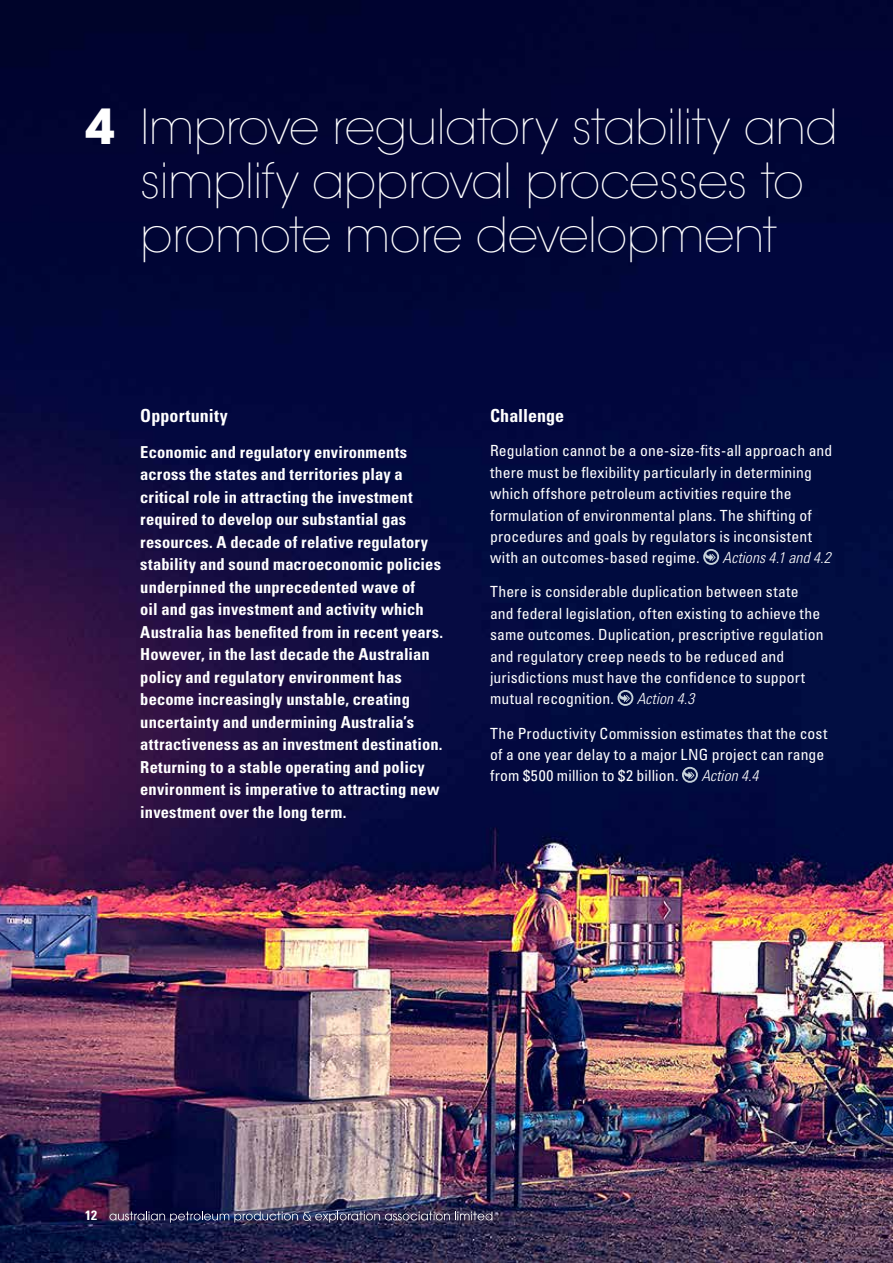
<style>
.page{position:relative;width:893px;height:1263px;background:#fff}
.page>*{position:absolute;margin:0;border:0;box-sizing:border-box;transform-origin:0 0}
.Head_2{font:200 48px/54px "Avant Garde";letter-spacing:-.01em;color:#fff;text-align:center}
.Intro_2_light{font:700 condensed 18px "Univers LT Std";letter-spacing:.005em;color:#fff}
.Opportunity_text_whi{font:700 condensed 16.5px/22.5px "Univers LT Std";letter-spacing:.005em;color:#fff}
.Body{font:condensed 15.3px/21.3px "Univers LT Std";letter-spacing:.005em;color:#fff}
.Body-2{font:italic 300 condensed 15.3px "Univers LT Std";color:#fff}
.t1{font:700 condensed 13.5px "Univers LT Std";color:#fff}
.s1{font-weight:700}
</style>
<div class="page">
<img style="left:0;top:0;width:893px;height:1263px">
<div style="left:703px;top:549px;width:16px;height:16px;border:2px solid #c6d2da;border-radius:50%"></div>
<svg style="left:705px;top:551px;width:11px;height:10px"></svg>
<div style="left:617px;top:690px;width:16px;height:16px;border:2px solid #c6d2da;border-radius:50%"></div>
<svg style="left:619px;top:692px;width:11px;height:10px"></svg>
<div style="left:682px;top:767px;width:16px;height:16px;border:2px solid #c6d2da;border-radius:50%"></div>
<svg style="left:684px;top:769px;width:10px;height:10px"></svg>
<img style="left:109px;top:1211px;width:383px;height:11px">
<p class="Head_2" style="left:85px;top:101px;width:755px"><span class="s1">4</span> Improve regulatory stability and simplify approval processes to promote more development</p>
<p class="Intro_2_light" style="left:140px;top:405px;width:89px">Opportunity</p>
<p class="Opportunity_text_whi" style="left:140px;top:440px;width:304px">Economic and regulatory environments across the states and territories play a critical role in attracting the investment required to develop our substantial gas resources. A decade of relative regulatory stability and sound macroeconomic policies underpinned the unprecedented wave of<br>oil and gas investment and activity which Australia has benefited from in recent years.<br>However, in the last decade the Australian policy and regulatory environment has become increasingly unstable, creating uncertainty and undermining Australia’s attractiveness as an investment destination.<br>Returning to a stable operating and policy environment is imperative to attracting new investment over the long term.</p>
<p class="Intro_2_light" style="left:490px;top:405px;width:76px">Challenge</p>
<p class="Body" style="left:490px;top:440px;width:344px">Regulation cannot be a one-size-fits-all approach and there must be flexibility particularly in determining which offshore petroleum activities require the formulation of environmental plans. The shifting of procedures and goals by regulators is inconsistent with an outcomes‑based regime.</p>
<p class="Body-2" style="left:723px;top:549px;width:110px">Actions 4.1 and 4.2</p>
<p class="Body" style="left:490px;top:581px;width:335px">There is considerable duplication between state and federal legislation, often existing to achieve the same outcomes. Duplication, prescriptive regulation and regulatory creep needs to be reduced and jurisdictions must have the confidence to support mutual recognition.</p>
<p class="Body-2" style="left:637px;top:690px;width:59px">Action 4.3</p>
<p class="Body" style="left:490px;top:722px;width:339px">The Productivity Commission estimates that the cost of a one year delay to a major LNG project can range from $500 million to $2 billion.</p>
<p class="Body-2" style="left:701px;top:767px;width:59px">Action 4.4</p>
<p class="t1" style="left:85px;top:1207px;width:13px">12</p>
</div>
